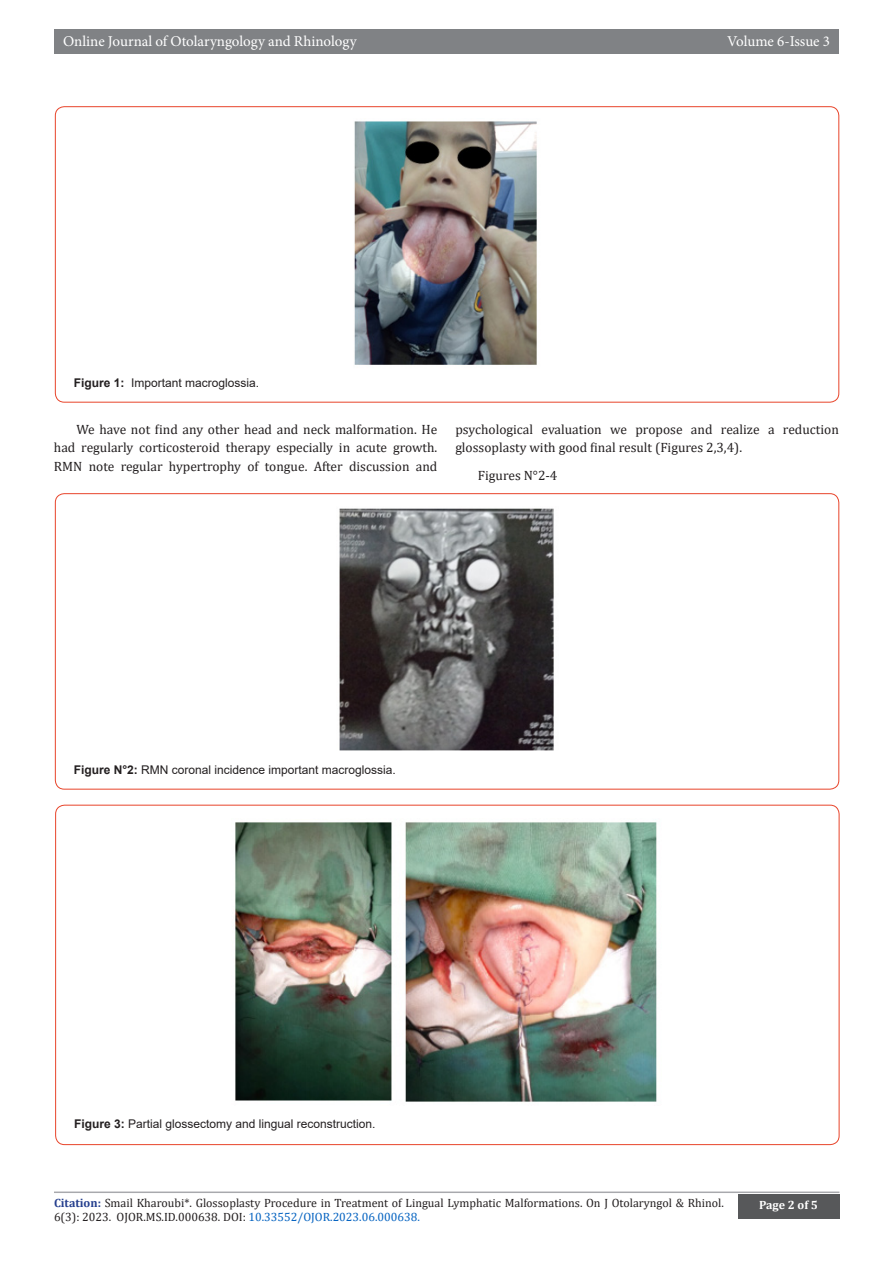
<style>
.page{position:relative;width:893px;height:1263px;background:#fff}
.page>*{position:absolute;margin:0;border:0;box-sizing:border-box;transform-origin:0 0}
.t1{font:15px "Minion Pro";color:#fff}
.t2{font:13.5px/18.8px "Cambria";color:#231f20;text-align:justify}
.t3{font:12px/14.4px "Cambria";color:#231f20}
.t4{font:12px "Arial";color:#231f20}
.t5{font:700 12px "Cambria";color:#fff}
.s1{font-weight:700}
.s2{font-weight:700;color:#253f8e}
.s3{color:#0563c1}
</style>
<div class="page">
<div style="left:54px;top:29px;width:785px;height:25px;background:#808285"></div>
<div style="left:738px;top:1194px;width:101px;height:24px;background:#57585a"></div>
<hr style="left:54px;top:1191px;width:785px;height:2px;background:#a8a9ad">
<img style="left:354px;top:121px;width:183px;height:244px">
<img style="left:339px;top:508px;width:215px;height:243px">
<img style="left:235px;top:822px;width:422px;height:280px">
<p class="t1" style="left:63px;top:31px;width:295px">Online Journal of Otolaryngology and Rhinology</p>
<p class="t1" style="left:727px;top:31px;width:104px">Volume 6-Issue 3</p>
<p class="t4" style="left:74px;top:374px;width:187px"><span class="s1">Figure 1:</span> Important macroglossia.</p>
<p class="t2" style="left:54px;top:420px;width:385px;text-indent:22px">We have not find any other head and neck malformation. He had regularly corticosteroid therapy especially in acute growth.<br>RMN note regular hypertrophy of tongue. After discussion and</p>
<p class="t2" style="left:455px;top:420px;width:385px">psychological evaluation we propose and realize a reduction glossoplasty with good final result (Figures 2,3,4).</p>
<p class="t2" style="left:478px;top:466px;width:81px">Figures N°2-4</p>
<p class="t4" style="left:74px;top:761px;width:324px"><span class="s1">Figure N°2:</span> RMN coronal incidence important macroglossia.</p>
<p class="t4" style="left:74px;top:1116px;width:303px"><span class="s1">Figure 3:</span> Partial glossectomy and lingual reconstruction.</p>
<p class="t3" style="left:54px;top:1195px;width:671px"><span class="s2">Citation:</span> Smail Kharoubi*. Glossoplasty Procedure in Treatment of Lingual Lymphatic Malformations. On J Otolaryngol &amp; Rhinol.<br>6(3): 2023. OJOR.MS.ID.000638. DOI: <span class="s3">10.33552/OJOR.2023.06.000638.</span></p>
<p class="t5" style="left:759px;top:1197px;width:60px">Page 2 of 5</p>
</div>
